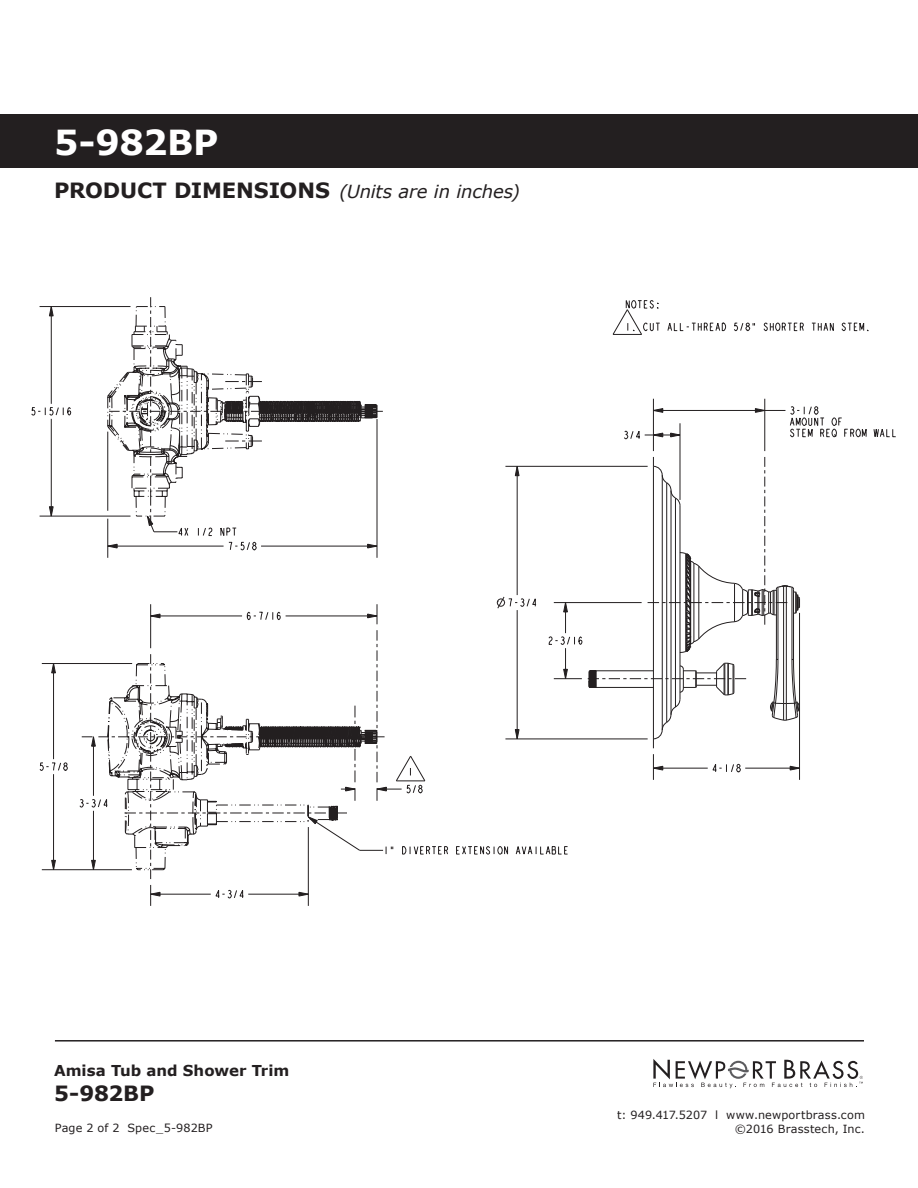
<style>
.page{position:relative;width:918px;height:1188px;background:#fff}
.page>*{position:absolute;margin:0;border:0;box-sizing:border-box;transform-origin:0 0}
.t1{font:700 34.5px "Verdana";letter-spacing:-.01em;color:#fff}
.t2{font:700 21px "Verdana";letter-spacing:-.01em;color:#231f20}
.t3{font:italic 18px "Verdana";letter-spacing:-.01em;color:#231f20}
.t4{font:700 15px "Verdana";color:#231f20}
.t5{font:11.25px/13.5px "Verdana";letter-spacing:.015em;color:#231f20;text-align:right}
.s1{font-weight:700;font-style:normal;font-size:21px}
</style>
<div class="page">
<svg style="left:653px;top:1059px;width:210px;height:29px"></svg>
<hr style="left:55px;top:1040px;width:809px;height:2px;background:#231f20">
<div style="left:0;top:114px;width:918px;height:54px;background:#231f20"></div>
<svg style="left:790px;top:406px;width:77px;height:32px"></svg>
<svg style="left:873px;top:429px;width:23px;height:9px"></svg>
<svg style="left:755px;top:408px;width:10px;height:5px"></svg>
<svg style="left:654px;top:408px;width:9px;height:5px"></svg>
<svg style="left:712px;top:763px;width:29px;height:10px"></svg>
<svg style="left:790px;top:766px;width:9px;height:5px"></svg>
<svg style="left:496px;top:595px;width:41px;height:14px"></svg>
<svg style="left:515px;top:467px;width:5px;height:9px"></svg>
<svg style="left:515px;top:729px;width:5px;height:10px"></svg>
<svg style="left:624px;top:430px;width:16px;height:10px"></svg>
<svg style="left:670px;top:433px;width:10px;height:4px"></svg>
<svg style="left:654px;top:433px;width:9px;height:4px"></svg>
<svg style="left:31px;top:407px;width:41px;height:9px"></svg>
<svg style="left:49px;top:506px;width:5px;height:10px"></svg>
<svg style="left:49px;top:307px;width:5px;height:9px"></svg>
<svg style="left:39px;top:762px;width:29px;height:9px"></svg>
<svg style="left:51px;top:664px;width:5px;height:9px"></svg>
<svg style="left:51px;top:860px;width:5px;height:9px"></svg>
<svg style="left:215px;top:889px;width:29px;height:10px"></svg>
<svg style="left:298px;top:892px;width:10px;height:5px"></svg>
<svg style="left:667px;top:322px;width:59px;height:10px"></svg>
<svg style="left:734px;top:322px;width:21px;height:10px"></svg>
<svg style="left:763px;top:322px;width:41px;height:10px"></svg>
<svg style="left:812px;top:322px;width:22px;height:9px"></svg>
<svg style="left:841px;top:322px;width:28px;height:10px"></svg>
<svg style="left:456px;top:846px;width:52px;height:9px"></svg>
<svg style="left:515px;top:846px;width:53px;height:9px"></svg>
<hr style="left:53px;top:664px;width:1px;height:95px;background:#231f20">
<hr style="left:53px;top:774px;width:1px;height:96px;background:#231f20">
<hr style="left:248px;top:894px;width:60px;height:1px;background:#231f20">
<hr style="left:151px;top:894px;width:60px;height:1px;background:#231f20">
<hr style="left:42px;top:869px;width:90px;height:1px;background:#231f20">
<svg style="left:150px;top:885px;width:11px;height:21px"></svg>
<hr style="left:308px;top:827px;width:1px;height:79px;background:#231f20">
<hr style="left:42px;top:663px;width:90px;height:1px;background:#231f20">
<svg style="left:367px;top:604px;width:11px;height:20px"></svg>
<hr style="left:286px;top:616px;width:91px;height:1px;background:#231f20">
<hr style="left:745px;top:768px;width:55px;height:1px;background:#231f20">
<hr style="left:653px;top:768px;width:55px;height:1px;background:#231f20">
<hr style="left:505px;top:739px;width:143px;height:1px;background:#231f20">
<hr style="left:517px;top:466px;width:1px;height:129px;background:#231f20">
<hr style="left:517px;top:610px;width:1px;height:129px;background:#231f20">
<svg style="left:653px;top:754px;width:10px;height:26px"></svg>
<hr style="left:653px;top:399px;width:1px;height:52px;background:#231f20">
<hr style="left:680px;top:423px;width:1px;height:77px;background:#231f20">
<hr style="left:765px;top:399px;width:1px;height:52px;background:#231f20">
<hr style="left:505px;top:466px;width:143px;height:1px;background:#231f20">
<hr style="left:799px;top:613px;width:1px;height:167px;background:#231f20">
<hr style="left:645px;top:435px;width:35px;height:1px;background:#231f20">
<hr style="left:653px;top:410px;width:132px;height:1px;background:#231f20">
<svg style="left:612px;top:300px;width:48px;height:35px"></svg>
<hr style="left:51px;top:307px;width:1px;height:97px;background:#231f20">
<hr style="left:51px;top:419px;width:1px;height:97px;background:#231f20">
<hr style="left:108px;top:519px;width:1px;height:39px;background:#231f20">
<hr style="left:40px;top:516px;width:91px;height:1px;background:#231f20">
<hr style="left:40px;top:306px;width:91px;height:1px;background:#231f20">
<hr style="left:377px;top:419px;width:1px;height:139px;background:#231f20">
<svg style="left:79px;top:630px;width:370px;height:249px"></svg>
<svg style="left:548px;top:457px;width:252px;height:291px"></svg>
<svg style="left:107px;top:297px;width:276px;height:254px"></svg>
<h1 class="t1" style="left:54px;top:121px;width:166px">5-982BP</h1>
<h3 class="t3" style="left:54px;top:180px;width:467px"><span class="s1">PRODUCT DIMENSIONS</span> (Units are in inches)</h3>
<h3 class="t4" style="left:54px;top:1061px;width:237px">Amisa Tub and Shower Trim</h3>
<h2 class="t2" style="left:54px;top:1080px;width:102px">5-982BP</h2>
<p class="t5" style="left:55px;top:1121px;width:159px">Page 2 of 2 Spec_5-982BP</p>
<p class="t5" style="left:617px;top:1108px;width:249px">t: 949.417.5207 l www.newportbrass.com ©2016 Brasstech, Inc.</p>
</div>
